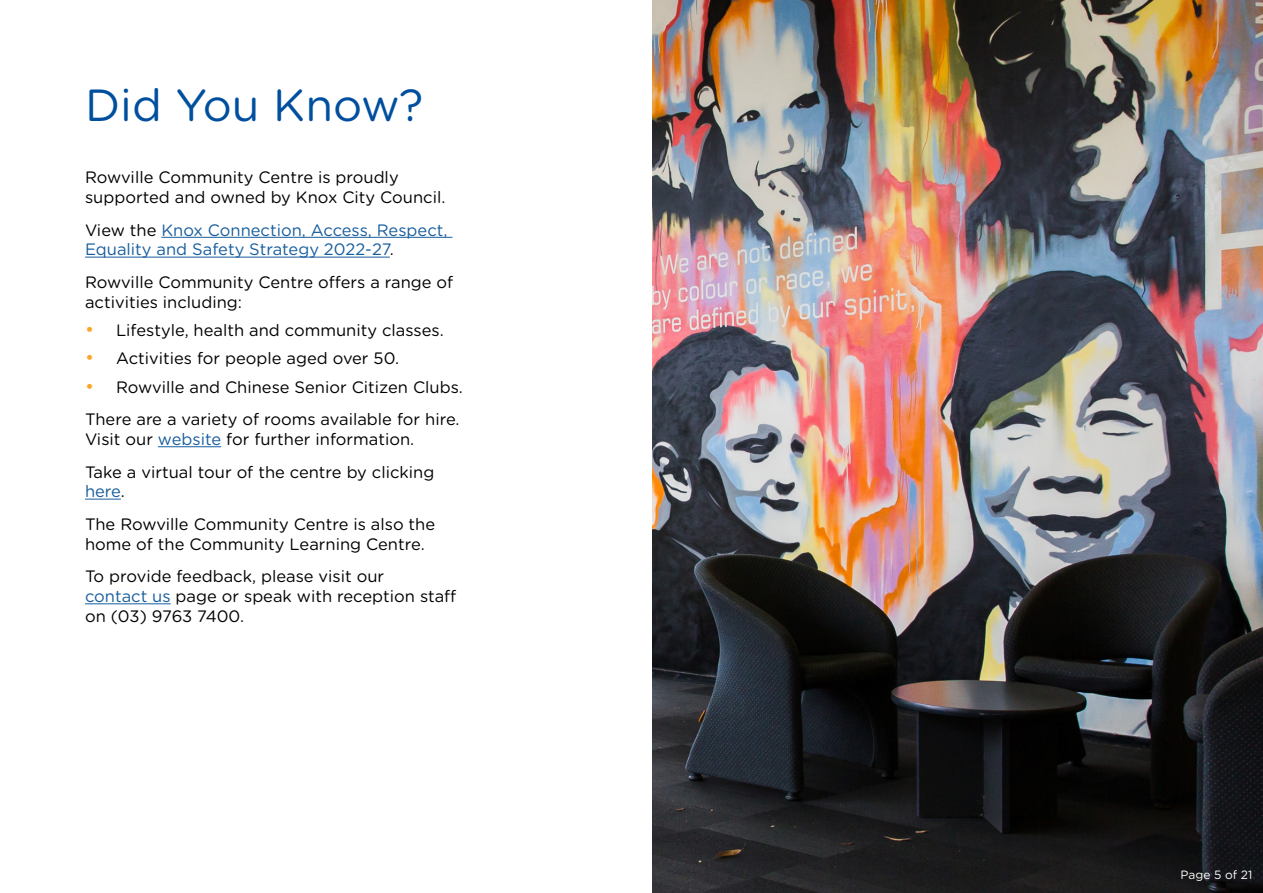
<style>
.page{position:relative;width:1263px;height:893px;background:#fff}
.page>*{position:absolute;margin:0;border:0;box-sizing:border-box;transform-origin:0 0}
.t1{font:45px "Gotham Rounded";color:#004f9f}
.t2{font:16.5px/19.8px "Gotham Rounded";color:#000}
.t3{font:16.5px/19.8px "Gotham Rounded";color:#175d9e}
.t4{font:12px "Gotham Rounded";color:#fff}
.s1{color:#000}
.s2{font-size:18.9px;color:#f9a628}
.s3{color:#175d9e}
</style>
<div class="page">
<hr style="left:161px;top:237px;width:291px;height:1px;background:#175d9e">
<hr style="left:85px;top:257px;width:305px;height:1px;background:#175d9e">
<hr style="left:158px;top:446px;width:63px;height:1px;background:#175d9e">
<hr style="left:85px;top:499px;width:36px;height:1px;background:#175d9e">
<hr style="left:85px;top:603px;width:86px;height:1px;background:#175d9e">
<img style="left:653px;top:0;width:610px;height:893px">
<p class="t1" style="left:85px;top:74px;width:340px">Did You Know?</p>
<p class="t2" style="left:85px;top:167px;width:362px">Rowville Community Centre is proudly supported and owned by Knox City Council.</p>
<p class="t3" style="left:85px;top:219px;width:364px"><span class="s1">View the</span> Knox Connection, Access, Respect,<br>Equality and Safety Strategy 2022-27<span class="s1">.</span></p>
<p class="t2" style="left:85px;top:272px;width:370px">Rowville Community Centre offers a range of activities including:</p>
<p class="t2" style="left:85px;top:320px;width:360px"><span class="s2">•</span> Lifestyle, health and community classes.</p>
<p class="t2" style="left:85px;top:348px;width:316px"><span class="s2">•</span> Activities for people aged over 50.</p>
<p class="t2" style="left:85px;top:376px;width:379px"><span class="s2">•</span> Rowville and Chinese Senior Citizen Clubs.</p>
<p class="t2" style="left:85px;top:409px;width:376px">There are a variety of rooms available for hire.<br>Visit our <span class="s3">website</span> for further information.</p>
<p class="t2" style="left:85px;top:461px;width:351px">Take a virtual tour of the centre by clicking <span class="s3">here</span>.</p>
<p class="t2" style="left:85px;top:513px;width:352px">The Rowville Community Centre is also the home of the Community Learning Centre.</p>
<p class="t2" style="left:85px;top:566px;width:373px">To provide feedback, please visit our<br><span class="s3">contact us</span> page or speak with reception staff on (03) 9763 7400.</p>
<p class="t4" style="left:1181px;top:867px;width:73px">Page 5 of 21</p>
</div>
